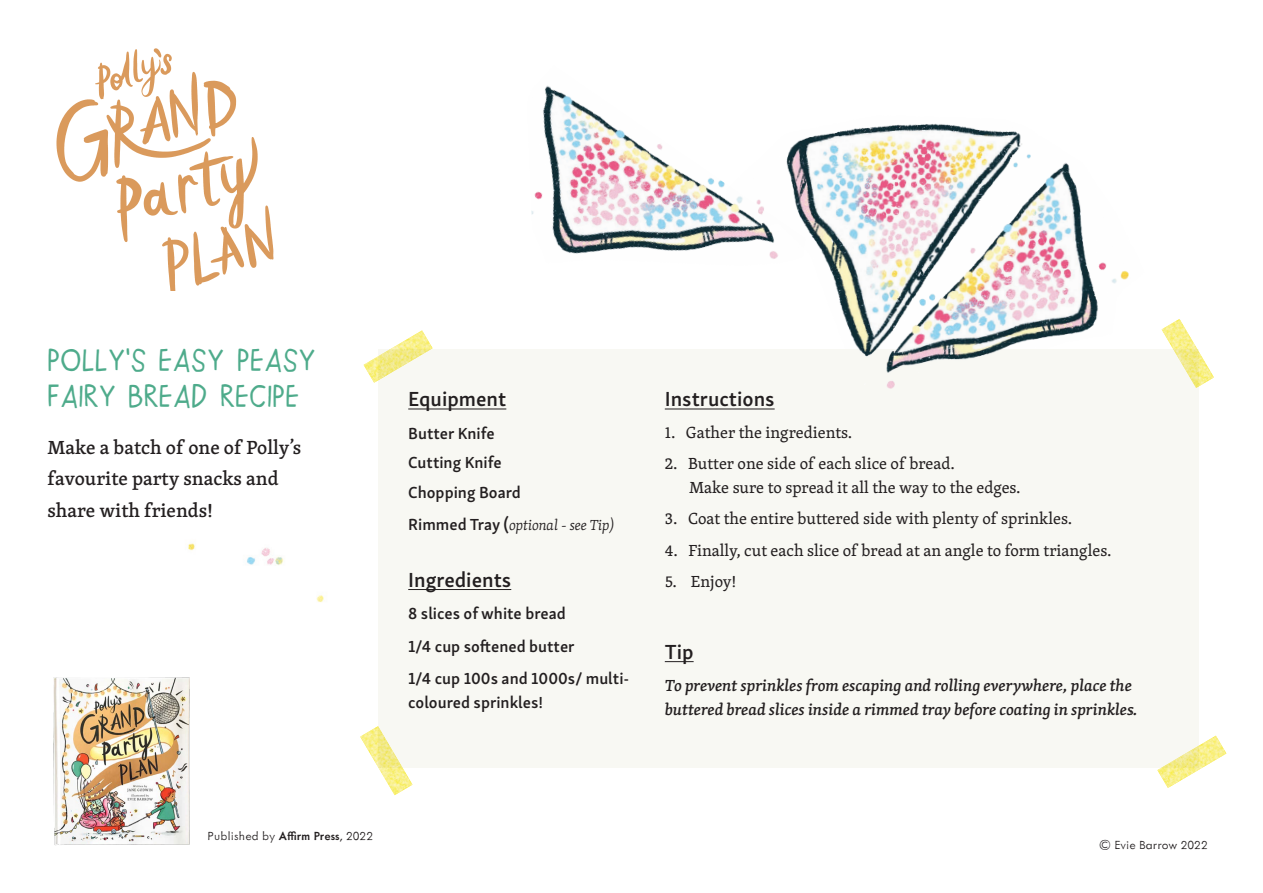
<style>
.page{position:relative;width:1263px;height:893px;background:#fff}
.page>*{position:absolute;margin:0;border:0;box-sizing:border-box;transform-origin:0 0}
.t1{font:30px/36px "Abc 123 sans 1";color:#4eab8b}
.t2{font:600 21px "Skolar Sans Latn";color:#231f20}
.t3{font:500 19.5px/31.5px "Skolar Latin";color:#231f20}
.Paragraph_Style_3{font:16.5px/23.1px "Skolar Latin";color:#231f20}
.Paragraph_Style_3-2{font:italic 500 16.5px/24px "Skolar Latin";color:#231f20}
.Paragraph_Style_3-3{font:600 16.5px/24px "Skolar Sans Latn";color:#231f20}
.Paragraph_Style_3-4{font:italic 300 15px "Skolar Latin";color:#231f20}
.t4{font:300 13.5px "Metallophile Sp 8";color:#231f20}
.s1{font-family:"Skolar Sans Latn";font-weight:600;font-style:normal;font-size:16.5px}
.s2{font-weight:500}
</style>
<div class="page">
<div style="left:378px;top:349px;width:821px;height:418px;background:#f8f8f3"></div>
<hr style="left:665px;top:409px;width:110px;height:1px;background:#231f20">
<svg style="left:665px;top:661px;width:29px;height:1px"></svg>
<hr style="left:408px;top:409px;width:98px;height:1px;background:#231f20">
<hr style="left:408px;top:589px;width:103px;height:1px;background:#231f20">
<img style="left:54px;top:677px;width:136px;height:169px">
<img style="left:56px;top:48px;width:218px;height:243px">
<img style="left:823px;top:123px;width:306px;height:266px">
<img style="left:188px;top:543px;width:136px;height:59px">
<img style="left:531px;top:85px;width:292px;height:174px">
<img style="left:364px;top:330px;width:69px;height:53px">
<img style="left:1157px;top:736px;width:69px;height:52px">
<img style="left:360px;top:726px;width:52px;height:69px">
<img style="left:1161px;top:319px;width:53px;height:69px">
<p class="t1" style="left:47px;top:345px;width:270px">POLLY’S EASY PEASY<br>FAIRY BREAD RECIPE</p>
<p class="t3" style="left:47px;top:431px;width:255px">Make a batch of one of Polly’s favourite party snacks and share with friends!</p>
<p class="t2" style="left:408px;top:382px;width:100px">Equipment</p>
<p class="Paragraph_Style_3-3" style="left:408px;top:420px;width:88px">Butter Knife</p>
<p class="Paragraph_Style_3-3" style="left:408px;top:449px;width:95px">Cutting Knife</p>
<p class="Paragraph_Style_3-3" style="left:408px;top:479px;width:114px">Chopping Board</p>
<p class="Paragraph_Style_3-4" style="left:408px;top:514px;width:208px"><span class="s1">Rimmed Tray (</span>optional - see Tip)</p>
<p class="t2" style="left:408px;top:563px;width:105px">Ingredients</p>
<p class="Paragraph_Style_3-3" style="left:408px;top:600px;width:159px">8 slices of white bread</p>
<p class="Paragraph_Style_3-3" style="left:408px;top:633px;width:168px">1/4 cup softened butter</p>
<p class="Paragraph_Style_3-3" style="left:408px;top:665px;width:223px">1/4 cup 100s and 1000s/ multi&shy;coloured sprinkles!</p>
<p class="t2" style="left:665px;top:382px;width:111px">Instructions</p>
<p class="Paragraph_Style_3" style="left:665px;top:420px;width:189px">1. Gather the ingredients.</p>
<p class="Paragraph_Style_3" style="left:689px;top:452px;width:333px;text-indent:-24px">2. Butter one side of each slice of bread.<br>Make sure to spread it all the way to the edges.</p>
<p class="Paragraph_Style_3" style="left:665px;top:507px;width:409px">3. Coat the entire buttered side with plenty of sprinkles.</p>
<p class="Paragraph_Style_3" style="left:665px;top:538px;width:448px">4. Finally, cut each slice of bread at an angle to form triangles.</p>
<p class="Paragraph_Style_3" style="left:665px;top:570px;width:73px">5. Enjoy!</p>
<p class="t2" style="left:665px;top:635px;width:30px">Tip</p>
<p class="Paragraph_Style_3-2" style="left:665px;top:673px;width:475px">To prevent sprinkles from escaping and rolling everywhere, place the buttered bread slices inside a rimmed tray before coating in sprinkles.</p>
<p class="t4" style="left:207px;top:827px;width:167px">Published by <span class="s2">Affirm Press</span>, 2022</p>
<p class="t4" style="left:1099px;top:836px;width:110px">© Evie Barrow 2022</p>
</div>
